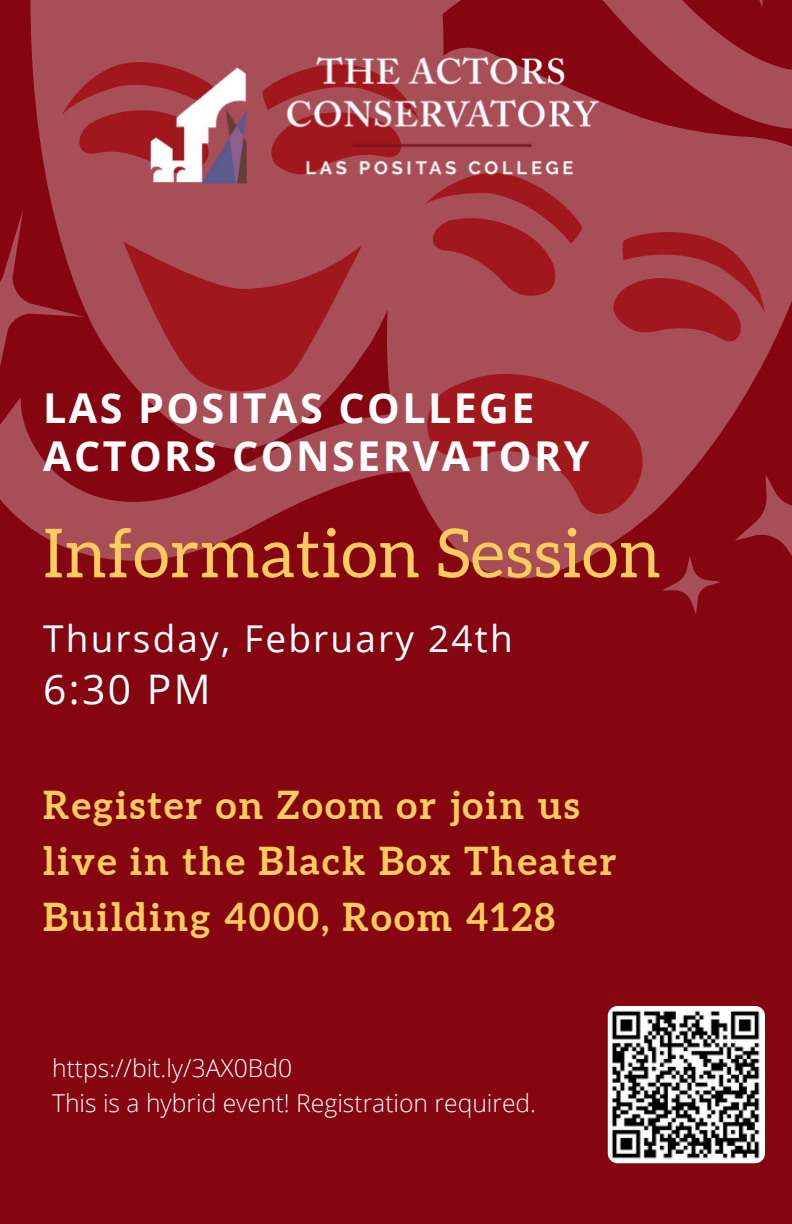
<style>
.page{position:relative;width:792px;height:1224px;background:#850511}
.page>*{position:absolute;margin:0;border:0;box-sizing:border-box;transform-origin:0 0}
.t1{font:67.8px "Aleo";letter-spacing:.01em;color:#ffcc5d}
.t2{font:700 41.2px "Open Sans";letter-spacing:.06em;color:#fff}
.t3{font:40.8px "Open Sans";color:#fff}
.t4{font:700 38.4px/56.4px "Aleo";letter-spacing:.06em;color:#ffcc5d}
.t5{font:37px "Open Sans";letter-spacing:.06em;color:#fff}
.t6{font:300 24.6px "Open Sans";color:#fff}
</style>
<div class="page">
<svg style="left:0;top:489px;width:317px;height:72px;fill:#a84e57"></svg>
<svg style="left:602px;top:0;width:108px;height:26px;fill:#a84e57"></svg>
<svg style="left:759px;top:0;width:4px;height:7px"></svg>
<svg style="left:317px;top:26px;width:475px;height:588px"></svg>
<svg style="left:0;top:0;width:502px;height:489px;fill:#a84e57"></svg>
<svg style="left:406px;top:352px;width:259px;height:193px;background:#a3363f"></svg>
<svg style="left:605px;top:215px;width:172px;height:144px;background:#a53a43"></svg>
<svg style="left:61px;top:41px;width:66px;height:147px;background:#a63f48"></svg>
<svg style="left:260px;top:203px;width:330px;height:106px;background:#a63f47"></svg>
<svg style="left:100px;top:207px;width:262px;height:213px;background:#a33740"></svg>
<img style="left:608px;top:1006px;width:157px;height:157px;border-radius:10px">
<img style="left:127px;top:33px;width:489px;height:170px">
<p class="t2" style="left:43px;top:379px;width:493px">LAS POSITAS COLLEGE</p>
<p class="t2" style="left:43px;top:427px;width:548px">ACTORS CONSERVATORY</p>
<p class="t1" style="left:43px;top:515px;width:619px">Information Session</p>
<p class="t5" style="left:43px;top:613px;width:471px">Thursday, February 24th</p>
<p class="t3" style="left:43px;top:661px;width:169px">6:30 PM</p>
<p class="t4" style="left:43px;top:776px;width:575px">Register on Zoom or join us live in the Black Box Theater<br>Building 4000, Room 4128</p>
<p class="t6" style="left:52px;top:1051px;width:241px">https://bit.ly/3AX0Bd0</p>
<p class="t6" style="left:52px;top:1085px;width:486px">This is a hybrid event! Registration required.</p>
</div>
